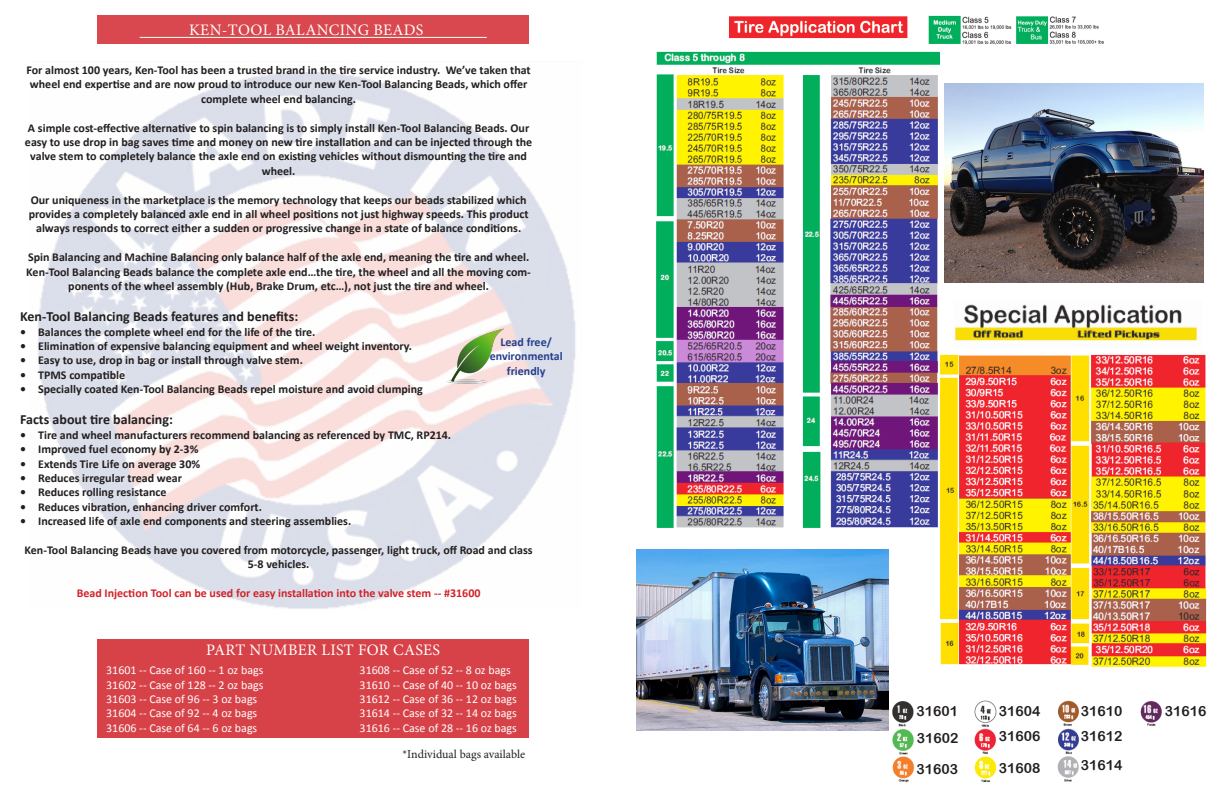
<style>
.page{position:relative;width:1224px;height:792px;background:#fff}
.page>*{position:absolute;margin:0;border:0;box-sizing:border-box;transform-origin:0 0}
.t1{font:16px "Minion Pro";letter-spacing:.02em;color:#fff}
.t2{font:700 14px "Calibri";color:#231f20}
.t3{font:14px "Arial Rounded MT Bold";color:#231f20}
.t4{font:700 12px/14.4px "Calibri";color:#231f20;text-align:center}
.t5{font:12px/14.4px "Calibri";color:#fff}
.t6{font:700 12px "Calibri";color:#d1232a}
.t7{font:700 12px/14.4px "Calibri";color:#253f8e;text-align:center}
.t8{font:12px "Minion Pro";color:#231f20}
</style>
<div class="page">
<img style="left:38px;top:72px;width:538px;height:537px">
<div style="left:97px;top:16px;width:432px;height:28px;background:#d8484e"></div>
<div style="left:97px;top:640px;width:432px;height:98px;background:#d74248"></div>
<img style="left:729px;top:15px;width:375px;height:37px">
<img style="left:636px;top:549px;width:253px;height:181px">
<img style="left:892px;top:700px;width:270px;height:83px">
<img style="left:940px;top:354px;width:267px;height:313px">
<img style="left:955px;top:304px;width:242px;height:37px">
<img style="left:944px;top:84px;width:259px;height:198px">
<hr style="left:140px;top:37px;width:347px;height:1px;background:#fff">
<div style="left:917px;top:696px;width:42px;height:88px;background:#fff"></div>
<div style="left:999px;top:698px;width:43px;height:88px;background:#fff"></div>
<div style="left:1081px;top:698px;width:43px;height:88px;background:#fff"></div>
<img style="left:444px;top:324px;width:64px;height:65px">
<img style="left:656px;top:49px;width:283px;height:479px">
<p class="t1" style="left:189px;top:19px;width:236px">KEN-TOOL BALANCING BEADS</p>
<p class="t4" style="left:26px;top:63px;width:506px">For almost 100 years, Ken-Tool has been a trusted brand in the tire service industry. We’ve taken that wheel end expertise and are now proud to introduce our new Ken-Tool Balancing Beads, which offer complete wheel end balancing.</p>
<p class="t4" style="left:25px;top:120px;width:509px">A simple cost-effective alternative to spin balancing is to simply install Ken-Tool Balancing Beads. Our easy to use drop in bag saves time and money on new tire installation and can be injected through the valve stem to completely balance the axle end on existing vehicles without dismounting the tire and wheel.</p>
<p class="t4" style="left:29px;top:192px;width:501px">Our uniqueness in the marketplace is the memory technology that keeps our beads stabilized which provides a completely balanced axle end in all wheel positions not just highway speeds. This product always responds to correct either a sudden or progressive change in a state of balance conditions.</p>
<p class="t4" style="left:28px;top:250px;width:503px">Spin Balancing and Machine Balancing only balance half of the axle end, meaning the tire and wheel.</p>
<p class="t4" style="left:26px;top:264px;width:506px">Ken-Tool Balancing Beads balance the complete axle end…the tire, the wheel and all the moving com&shy;ponents of the wheel assembly (Hub, Brake Drum, etc…), not just the tire and wheel.</p>
<p class="t2" style="left:20px;top:308px;width:280px">Ken-Tool Balancing Beads features and benefits:</p>
<p class="t4" style="left:20px;top:324px;width:297px">• Balances the complete wheel end for the life of the tire.</p>
<p class="t4" style="left:20px;top:339px;width:393px">• Elimination of expensive balancing equipment and wheel weight inventory.</p>
<p class="t4" style="left:20px;top:353px;width:284px">• Easy to use, drop in bag or install through valve stem.</p>
<p class="t4" style="left:20px;top:368px;width:107px">• TPMS compatible</p>
<p class="t4" style="left:20px;top:382px;width:404px">• Specially coated Ken-Tool Balancing Beads repel moisture and avoid clumping</p>
<p class="t2" style="left:20px;top:411px;width:154px">Facts about tire balancing:</p>
<p class="t4" style="left:20px;top:428px;width:433px">• Tire and wheel manufacturers recommend balancing as referenced by TMC, RP214.</p>
<p class="t4" style="left:20px;top:442px;width:180px">• Improved fuel economy by 2-3%</p>
<p class="t4" style="left:20px;top:456px;width:182px">• Extends Tire Life on average 30%</p>
<p class="t4" style="left:20px;top:471px;width:163px">• Reduces irregular tread wear</p>
<p class="t4" style="left:20px;top:485px;width:148px">• Reduces rolling resistance</p>
<p class="t4" style="left:20px;top:500px;width:243px">• Reduces vibration, enhancing driver comfort.</p>
<p class="t4" style="left:20px;top:514px;width:333px">• Increased life of axle end components and steering assemblies.</p>
<p class="t4" style="left:25px;top:543px;width:510px">Ken-Tool Balancing Beads have you covered from motorcycle, passenger, light truck, off Road and class<br>5-8 vehicles.</p>
<p class="t6" style="left:77px;top:586px;width:405px">Bead Injection Tool can be used for easy installation into the valve stem -- #31600</p>
<p class="t7" style="left:490px;top:335px;width:74px">Lead free/ environmental friendly</p>
<p class="t1" style="left:206px;top:639px;width:235px">PART NUMBER LIST FOR CASES</p>
<p class="t5" style="left:360px;top:663px;width:159px">31608 -- Case of 52 -- 8 oz bags<br>31610 -- Case of 40 -- 10 oz bags<br>31612 -- Case of 36 -- 12 oz bags<br>31614 -- Case of 32 -- 14 oz bags<br>31616 -- Case of 28 -- 16 oz bags</p>
<p class="t8" style="left:402px;top:746px;width:124px">*Individual bags available</p>
<p class="t5" style="left:106px;top:663px;width:159px">31601 -- Case of 160 -- 1 oz bags<br>31602 -- Case of 128 -- 2 oz bags<br>31603 -- Case of 96 -- 3 oz bags<br>31604 -- Case of 92 -- 4 oz bags<br>31606 -- Case of 64 -- 6 oz bags</p>
<p class="t3" style="left:917px;top:703px;width:43px">31601</p>
<p class="t3" style="left:917px;top:730px;width:43px">31602</p>
<p class="t3" style="left:917px;top:761px;width:43px">31603</p>
<p class="t3" style="left:999px;top:703px;width:43px">31604</p>
<p class="t3" style="left:999px;top:728px;width:43px">31606</p>
<p class="t3" style="left:999px;top:759px;width:43px">31608</p>
<p class="t3" style="left:1081px;top:703px;width:43px">31610</p>
<p class="t3" style="left:1081px;top:728px;width:43px">31612</p>
<p class="t3" style="left:1081px;top:757px;width:43px">31614</p>
<p class="t3" style="left:1165px;top:703px;width:43px">31616</p>
</div>
